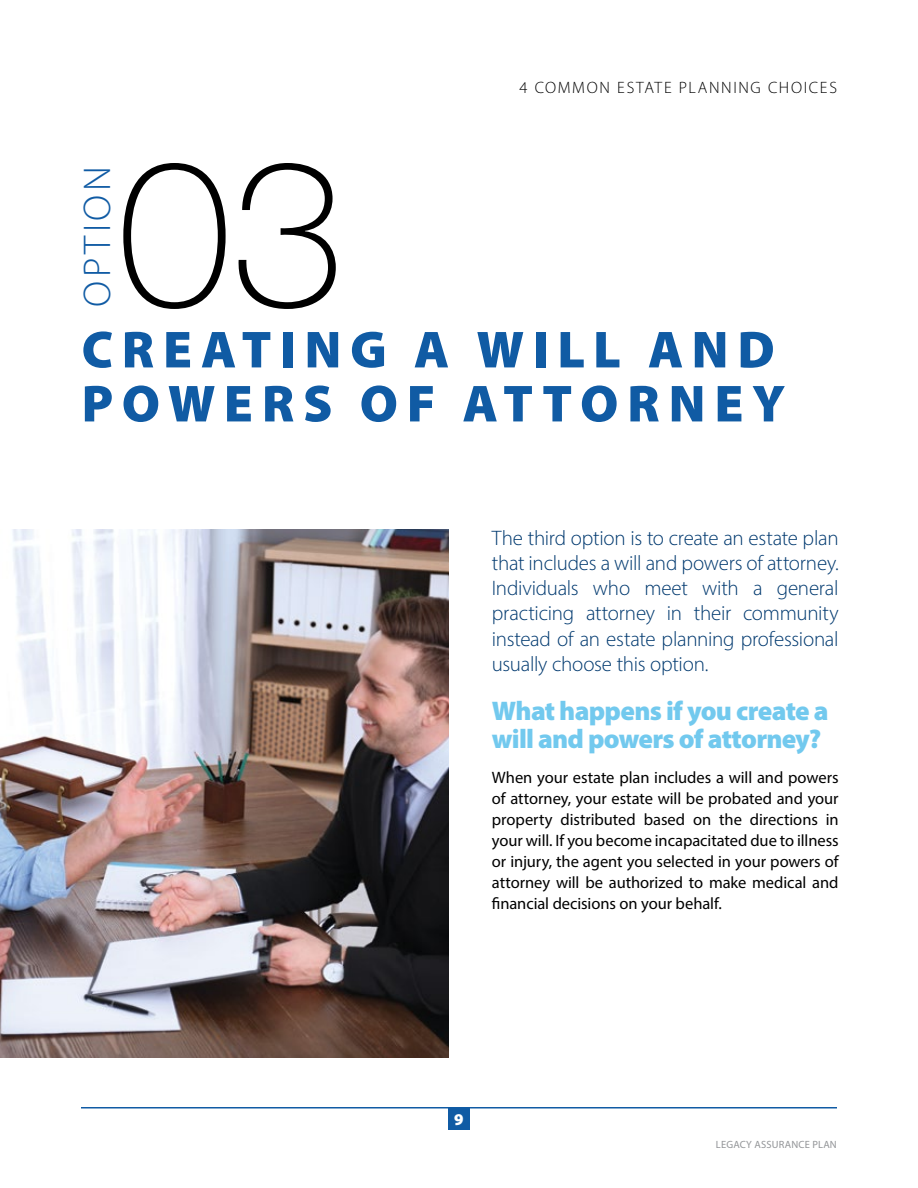
<style>
.page{position:relative;width:918px;height:1188px;background:#fff}
.page>*{position:absolute;margin:0;border:0;box-sizing:border-box;transform-origin:0 0}
.t1{font:100 204.45px "Helvetica Neue";color:#000}
.t2{font:900 52.5px/54px "Myriad Pro";letter-spacing:.165em;color:#105ba4}
.t3{font:300 38.85px "Myriad Pro";letter-spacing:.09em;color:#105ba4}
.t4{font:900 27px/28.5px "Myriad Pro";letter-spacing:-.025em;color:#72c9ee}
.t5{font:300 21px/25.2px "Myriad Pro";letter-spacing:-.015em;color:#00396f;text-align:justify}
.t6{font:16.5px/21px "Myriad Pro";letter-spacing:-.005em;color:#000;text-align:justify}
.t7{font:16.5px "Myriad Variable Concept";letter-spacing:.1em;color:#000}
.t8{font:900 16.5px "Myriad Pro";color:#fff}
.t9{font:10.5px "Myriad Pro";letter-spacing:.02em;color:#939598}
</style>
<div class="page">
<hr style="left:81px;top:1107px;width:756px;height:1px;background:#105ba4">
<div style="left:448px;top:1108px;width:22px;height:22px;background:#105ba4"></div>
<img style="left:0;top:529px;width:448px;height:529px">
<p class="t7" style="left:520px;top:78px;width:319px">4 COMMON ESTATE PLANNING CHOICES</p>
<h3 class="t3" style="left:74px;top:307px;width:142px;rotate:-90deg">OPTION</h3>
<h1 class="t1" style="left:118px;top:117px;width:229px">03</h1>
<h2 class="t2" style="left:82px;top:321px;width:705px">CREATING A WILL AND<br>POWERS OF ATTORNEY</h2>
<p class="t5" style="left:492px;top:525px;width:348px">The third option is to create an estate plan that includes a will and powers of attorney.<br>Individuals who meet with a general practicing attorney in their community instead of an estate planning professional usually choose this option.</p>
<h3 class="t4" style="left:492px;top:695px;width:338px">What happens if you create a will and powers of attorney?</h3>
<p class="t6" style="left:492px;top:766px;width:348px">When your estate plan includes a will and powers of attorney, your estate will be probated and your property distributed based on the directions in your will. If you become incapacitated due to illness or injury, the agent you selected in your powers of attorney will be authorized to make medical and financial decisions on your behalf.</p>
<p class="t8" style="left:454px;top:1109px;width:11px">9</p>
<p class="t9" style="left:716px;top:1138px;width:122px">LEGACY ASSURANCE PLAN</p>
</div>
